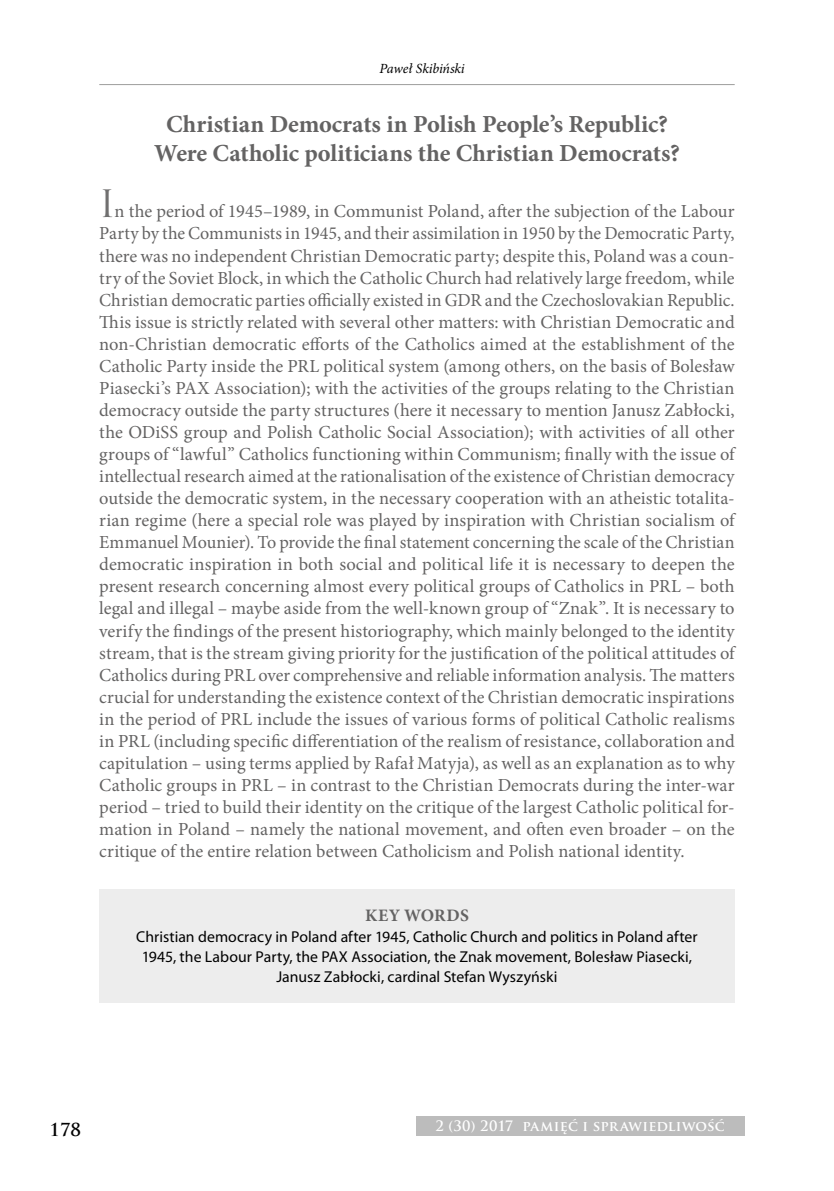
<style>
.page{position:relative;width:834px;height:1191px;background:#fff}
.page>*{position:absolute;margin:0;border:0;box-sizing:border-box;transform-origin:0 0}
.t1{font:700 24.5px/29.4px "Minion Pro";color:#646363;text-align:center}
.t2{font:18.38px/22.1px "Minion Pro";color:#646363;text-align:justify}
.t3{font:700 17.5px "Minion Pro";letter-spacing:.015em;color:#646363}
.t4{font:700 17.5px "Trajan Pro";color:#000}
.t5{font:15.75px/20.1px "Myriad Pro";color:#000;text-align:center}
.t6{font:700 14px "Trajan Pro";letter-spacing:.01em;color:#fff}
.t7{font:italic 14px "Minion Pro";letter-spacing:-.015em;color:#000}
.s1{font-family:"Trajan Pro";font-size:36.75px;color:#706f6f}
</style>
<div class="page">
<hr style="left:99px;top:84px;width:635px;height:1px;background:#9d9d9c">
<div style="left:416px;top:1116px;width:328px;height:20px;background:#bcbcbc"></div>
<div style="left:99px;top:890px;width:635px;height:113px;background:#ededed"></div>
<p class="t7" style="left:379px;top:59px;width:87px">Paweł Skibiński</p>
<h1 class="t1" style="left:154px;top:109px;width:527px">Christian Democrats in Polish People’s Republic?<br>Were Catholic politicians the Christian Democrats?</h1>
<p class="t2" style="left:99px;top:201px;width:637px"><span class="s1">I</span>n the period of 1945–1989, in Communist Poland, after the subjection of the Labour Party by the Communists in 1945, and their assimilation in 1950 by the Democratic Party, there was no independent Christian Democratic party; despite this, Poland was a coun&shy;try of the Soviet Block, in which the Catholic Church had relatively large freedom, while Christian democratic parties officially existed in GDR and the Czechoslovakian Republic.<br>This issue is strictly related with several other matters: with Christian Democratic and non-Christian democratic efforts of the Catholics aimed at the establishment of the Catholic Party inside the PRL political system (among others, on the basis of Bolesław Piasecki’s PAX Association); with the activities of the groups relating to the Christian democracy outside the party structures (here it necessary to mention Janusz Zabłocki, the ODiSS group and Polish Catholic Social Association); with activities of all other groups of “lawful” Catholics functioning within Communism; finally with the issue of intellectual research aimed at the rationalisation of the existence of Christian democracy outside the democratic system, in the necessary cooperation with an atheistic totalita&shy;rian regime (here a special role was played by inspiration with Christian socialism of Emmanuel Mounier). To provide the final statement concerning the scale of the Christian democratic inspiration in both social and political life it is necessary to deepen the present research concerning almost every political groups of Catholics in PRL – both legal and illegal – maybe aside from the well-known group of “Znak”. It is necessary to verify the findings of the present historiography, which mainly belonged to the identity stream, that is the stream giving priority for the justification of the political attitudes of Catholics during PRL over comprehensive and reliable information analysis. The matters crucial for understanding the existence context of the Christian democratic inspirations in the period of PRL include the issues of various forms of political Catholic realisms in PRL (including specific differentiation of the realism of resistance, collaboration and capitulation – using terms applied by Rafał Matyja), as well as an explanation as to why Catholic groups in PRL – in contrast to the Christian Democrats during the inter-war period – tried to build their identity on the critique of the largest Catholic political for&shy;mation in Poland – namely the national movement, and often even broader – on the critique of the entire relation between Catholicism and Polish national identity.</p>
<p class="t3" style="left:365px;top:903px;width:105px">KEY WORDS</p>
<p class="t5" style="left:136px;top:926px;width:562px">Christian democracy in Poland after 1945, Catholic Church and politics in Poland after<br>1945, the Labour Party, the PAX Association, the Znak movement, Bolesław Piasecki,<br>Janusz Zabłocki, cardinal Stefan Wyszyński</p>
<p class="t4" style="left:50px;top:1118px;width:33px">178</p>
<p class="t6" style="left:435px;top:1117px;width:291px">2 (30) 2017 PAMIĘĆ I SPRAWIEDLIWOŚĆ</p>
</div>
